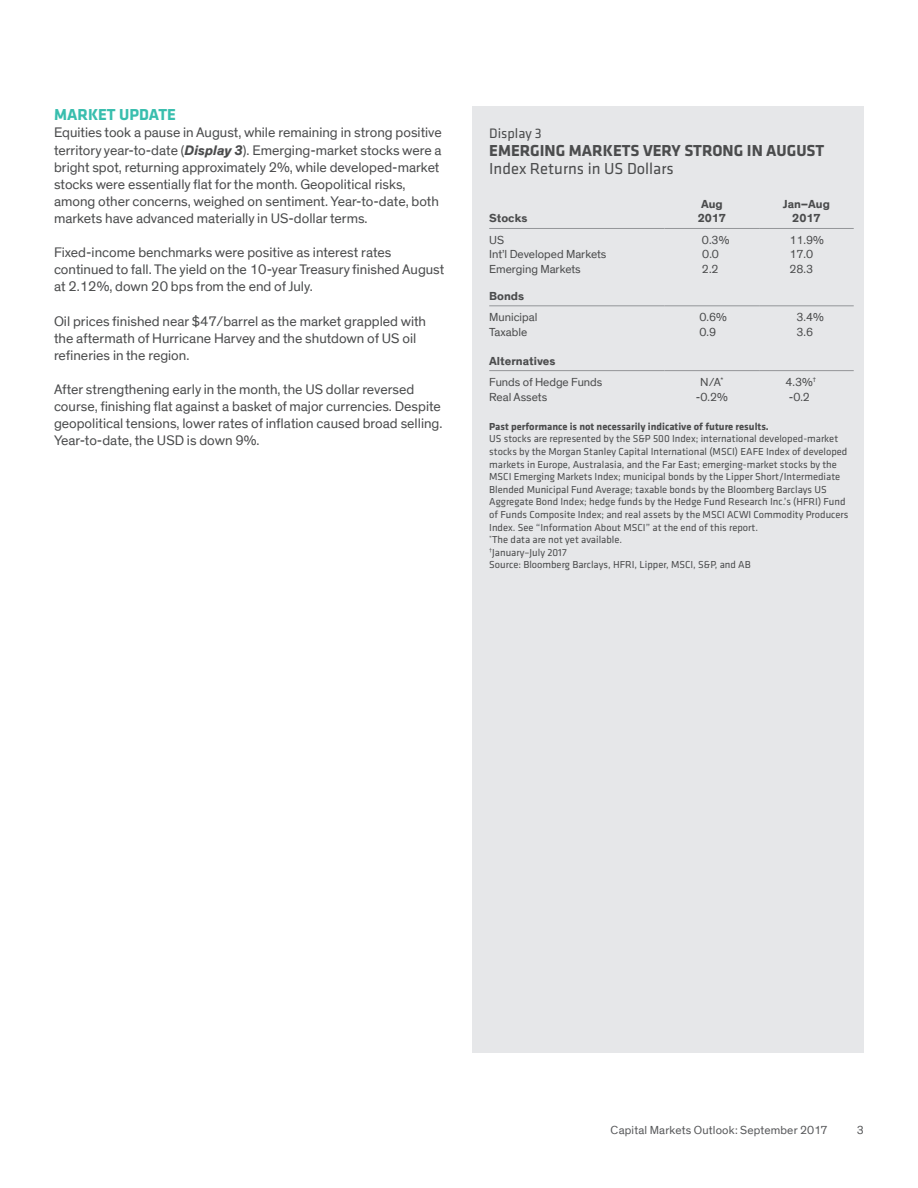
<style>
.page{position:relative;width:918px;height:1188px;background:#fff}
.page>*{position:absolute;margin:0;border:0;box-sizing:border-box;transform-origin:0 0}
.t1{font:700 16.5px/18px "Klavika";color:#4b4c4d}
.t2{font:700 16.5px "Klavika";color:#39beae}
.t3{font:14.25px/17.1px "Theinhardt";color:#4b4c4d}
.t4{font:14.25px "Klavika";color:#4b4c4d}
.t5{font:12px "Theinhardt";color:#4b4c4d}
.t6{font:700 12px "Theinhardt";color:#4b4c4d}
.t7{font:12px "Theinhardt";letter-spacing:.015em;color:#57585a}
.t8{font:10.5px/12.6px "Klavika";color:#4b4c4d}
.t9{font:700 10.5px "Klavika";color:#4b4c4d}
.s1{font-weight:700;font-style:italic}
.s2{font-weight:400}
</style>
<div class="page">
<div style="left:472px;top:106px;width:392px;height:946px;background:#e6e7e9"></div>
<hr style="left:489px;top:228px;width:176px;height:1px;background:#939598">
<hr style="left:665px;top:228px;width:94px;height:1px;background:#939598">
<hr style="left:759px;top:228px;width:95px;height:1px;background:#939598">
<hr style="left:489px;top:305px;width:176px;height:1px;background:#939598">
<hr style="left:665px;top:305px;width:94px;height:1px;background:#939598">
<hr style="left:759px;top:305px;width:95px;height:1px;background:#939598">
<hr style="left:489px;top:370px;width:176px;height:1px;background:#939598">
<hr style="left:665px;top:370px;width:94px;height:1px;background:#939598">
<hr style="left:759px;top:370px;width:95px;height:1px;background:#939598">
<p class="t2" style="left:54px;top:103px;width:123px">MARKET UPDATE</p>
<p class="t3" style="left:54px;top:125px;width:389px">Equities took a pause in August, while remaining in strong positive territory year-to-date (<span class="s1">Display 3</span>). Emerging-market stocks were a bright spot, returning approximately 2%, while developed-market stocks were essentially flat for the month. Geopolitical risks, among other concerns, weighed on sentiment. Year-to-date, both markets have advanced materially in US-dollar terms.</p>
<p class="t3" style="left:54px;top:244px;width:392px">Fixed-income benchmarks were positive as interest rates continued to fall. The yield on the 10-year Treasury finished August at 2.12%, down 20 bps from the end of July.</p>
<p class="t3" style="left:54px;top:313px;width:374px">Oil prices finished near $47/barrel as the market grappled with the aftermath of Hurricane Harvey and the shutdown of US oil refineries in the region.</p>
<p class="t3" style="left:54px;top:381px;width:390px">After strengthening early in the month, the US dollar reversed course, finishing flat against a basket of major currencies. Despite geopolitical tensions, lower rates of inflation caused broad selling.<br>Year-to-date, the USD is down 9%.</p>
<p class="t4" style="left:489px;top:124px;width:54px">Display 3</p>
<p class="t1" style="left:489px;top:141px;width:337px">EMERGING MARKETS VERY STRONG IN AUGUST<br><span class="s2">Index Returns in US Dollars</span></p>
<p class="t6" style="left:489px;top:211px;width:40px">Stocks</p>
<p class="t5" style="left:489px;top:233px;width:16px">US</p>
<p class="t5" style="left:489px;top:247px;width:119px">Int’l Developed Markets</p>
<p class="t5" style="left:489px;top:262px;width:93px">Emerging Markets</p>
<p class="t6" style="left:489px;top:288px;width:36px">Bonds</p>
<p class="t5" style="left:489px;top:310px;width:50px">Municipal</p>
<p class="t5" style="left:489px;top:325px;width:40px">Taxable</p>
<p class="t6" style="left:489px;top:353px;width:68px">Alternatives</p>
<p class="t5" style="left:489px;top:375px;width:115px">Funds of Hedge Funds</p>
<p class="t5" style="left:489px;top:390px;width:59px">Real Assets</p>
<p class="t6" style="left:701px;top:197px;width:23px">Aug</p>
<p class="t6" style="left:698px;top:211px;width:30px">2017</p>
<p class="t6" style="left:783px;top:197px;width:49px">Jan–Aug</p>
<p class="t6" style="left:792px;top:211px;width:30px">2017</p>
<p class="t5" style="left:702px;top:233px;width:29px">0.3%</p>
<p class="t5" style="left:702px;top:247px;width:18px">0.0</p>
<p class="t5" style="left:702px;top:262px;width:18px">2.2</p>
<p class="t5" style="left:790px;top:233px;width:36px">11.9%</p>
<p class="t5" style="left:790px;top:247px;width:25px">17.0</p>
<p class="t5" style="left:790px;top:262px;width:25px">28.3</p>
<p class="t5" style="left:699px;top:310px;width:29px">0.6%</p>
<p class="t5" style="left:699px;top:325px;width:18px">0.9</p>
<p class="t5" style="left:797px;top:310px;width:29px">3.4%</p>
<p class="t5" style="left:797px;top:325px;width:18px">3.6</p>
<p class="t5" style="left:700px;top:375px;width:25px">N/A<sup>*</sup></p>
<p class="t5" style="left:696px;top:390px;width:34px">-0.2%</p>
<p class="t5" style="left:786px;top:375px;width:32px">4.3%<sup>†</sup></p>
<p class="t5" style="left:789px;top:390px;width:23px">-0.2</p>
<p class="t9" style="left:489px;top:419px;width:281px">Past performance is not necessarily indicative of future results.</p>
<p class="t8" style="left:489px;top:432px;width:361px">US stocks are represented by the S&amp;P 500 Index; international developed-market stocks by the Morgan Stanley Capital International (MSCI) EAFE Index of developed markets in Europe, Australasia, and the Far East; emerging-market stocks by the MSCI Emerging Markets Index; municipal bonds by the Lipper Short/Intermediate Blended Municipal Fund Average; taxable bonds by the Bloomberg Barclays US Aggregate Bond Index; hedge funds by the Hedge Fund Research Inc.’s (HFRI) Fund of Funds Composite Index; and real assets by the MSCI ACWI Commodity Producers Index. See “Information About MSCI” at the end of this report.</p>
<p class="t8" style="left:489px;top:533px;width:134px"><sup>*</sup>The data are not yet available.</p>
<p class="t8" style="left:489px;top:546px;width:79px"><sup>†</sup>January–July 2017</p>
<p class="t8" style="left:489px;top:558px;width:263px">Source: Bloomberg Barclays, HFRI, Lipper, MSCI, S&amp;P, and AB</p>
<p class="t7" style="left:611px;top:1123px;width:218px">Capital Markets Outlook: September 2017</p>
<p class="t7" style="left:857px;top:1123px;width:9px">3</p>
</div>
